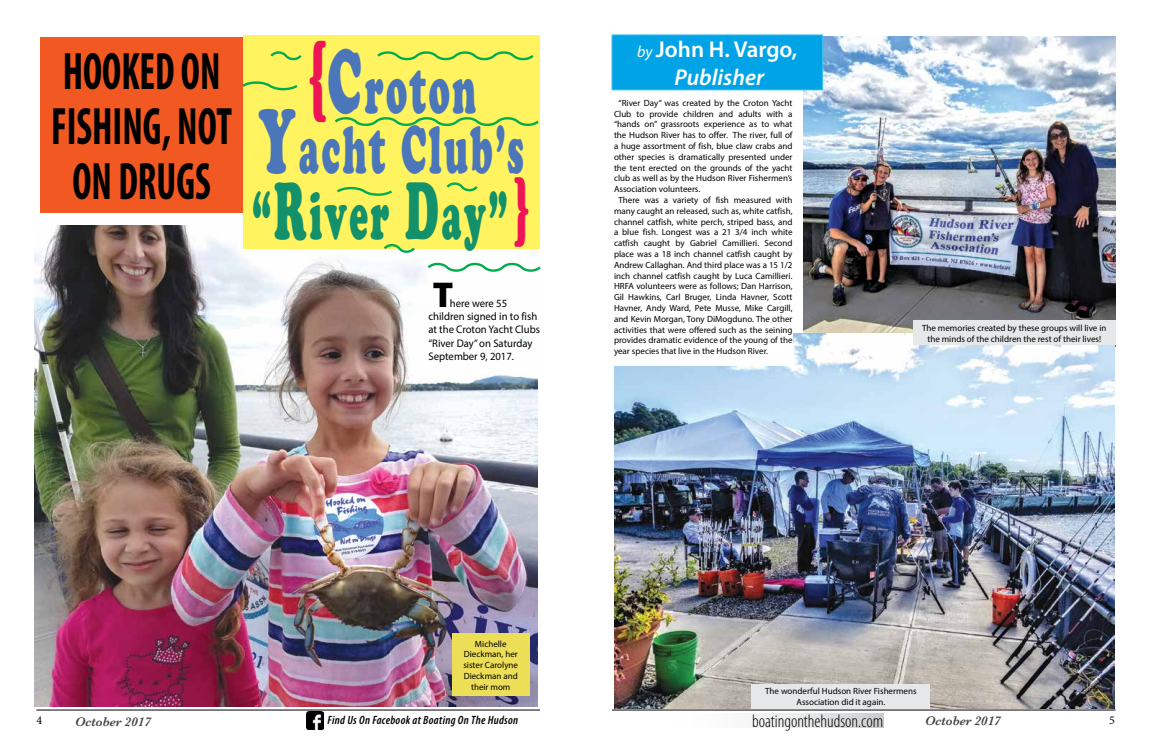
<style>
.page{position:relative;width:1152px;height:756px;background:#fff}
.page>*{position:absolute;margin:0;border:0;box-sizing:border-box;transform-origin:0 0}
.t1{font:67px/60px "Cooper Black Std";letter-spacing:.075em;color:#4b76ba;text-align:center;scale:.5 1}
.t2{font:67px "Cooper Black Std";letter-spacing:.075em;color:#13916a;scale:.5 1}
.t3{font:700 condensed 52.9px/55px "Myriad Pro";color:#000;text-align:center;scale:.75 1}
.t4{font:900 36px "Myriad Pro";color:#000}
.t5{font:600 23px/27.6px "Myriad Pro";color:#fff;text-align:center}
.t6{font:300 condensed 18px "Myriad Pro";color:#000}
.t7{font:italic 600 13px "Baskerville";color:#414042}
.t8{font:italic 600 condensed 12px "Myriad Pro";letter-spacing:.025em;color:#000}
.t9{font:12px "Minion Pro";color:#000}
.t10{font:11px/13.2px "Myriad Pro";color:#000}
.t11{font:9px/10.8px "Myriad Pro";color:#000;text-align:center}
.s1{font-size:90px;color:#ed1556}
.s2{font-size:90px}
.s3{font-size:80px}
.s4{font-size:77px;color:#ed1556}
.s5{font-weight:400;font-style:italic;font-size:16px}
.s6{font-style:italic}
</style>
<div class="page">
<hr style="left:36px;top:710px;width:504px;height:1px;background:#000">
<hr style="left:612px;top:710px;width:504px;height:1px;background:#000">
<img style="left:306px;top:712px;width:18px;height:17px">
<svg style="left:754px;top:713px;width:129px;height:15px"></svg>
<img style="left:34px;top:225px;width:504px;height:482px">
<img style="left:804px;top:36px;width:312px;height:311px">
<div style="left:40px;top:37px;width:203px;height:175px;background:#f15822"></div>
<div style="left:612px;top:35px;width:210px;height:55px;background:#00a4e6"></div>
<div style="left:612px;top:34px;width:211px;height:56px;border:1px solid #42beee"></div>
<div style="left:452px;top:634px;width:77px;height:62px;background:#edde58"></div>
<img style="left:614px;top:333px;width:500px;height:375px">
<div style="left:243px;top:35px;width:297px;height:213px;background:#fff45f"></div>
<div style="left:752px;top:684px;width:178px;height:24px;background:#e6e7e8"></div>
<svg style="left:334px;top:117px;width:205px;height:9px"></svg>
<svg style="left:337px;top:187px;width:55px;height:9px"></svg>
<svg style="left:446px;top:183px;width:32px;height:9px"></svg>
<svg style="left:270px;top:51px;width:32px;height:10px"></svg>
<svg style="left:381px;top:244px;width:36px;height:12px"></svg>
<svg style="left:425px;top:260px;width:116px;height:15px"></svg>
<svg style="left:242px;top:81px;width:56px;height:10px"></svg>
<svg style="left:377px;top:51px;width:157px;height:10px"></svg>
<div style="left:614px;top:99px;width:179px;height:266px;background:#fff"></div>
<div style="left:913px;top:321px;width:203px;height:24px;background:#e6e7e8"></div>
<h2 class="t3" style="left:51px;top:43px;width:243px">HOOKED ON<br>FISHING, NOT<br>ON DRUGS</h2>
<h1 class="t1" style="left:259px;top:60px;width:531px"><span class="s1">{</span><span class="s2">C</span>roton<br><span class="s2">Y</span>acht Club’s</h1>
<h1 class="t2" style="left:252px;top:175px;width:559px">“<span class="s3">R</span>iver <span class="s3">D</span>ay”<span class="s4">}</span></h1>
<h3 class="t4" style="left:433px;top:271px;width:22px">T</h3>
<p class="t10" style="left:428px;top:297px;width:113px;text-indent:21px">here were 55 children signed in to fish at the Croton Yacht Clubs “River Day” on Saturday<br>September 9, 2017.</p>
<h3 class="t5" style="left:637px;top:35px;width:162px"><span class="s5">by</span> John H. Vargo,<br><span class="s6">Publisher</span></h3>
<p class="t11" style="left:618px;top:97px;width:176px">“River Day” was created by the Croton Yacht</p>
<p class="t11" style="left:614px;top:108px;width:180px">Club to provide children and adults with a</p>
<p class="t11" style="left:614px;top:119px;width:180px">“hands on” grassroots experience as to what</p>
<p class="t11" style="left:614px;top:130px;width:180px">the Hudson River has to offer. The river, full of</p>
<p class="t11" style="left:614px;top:140px;width:180px">a huge assortment of fish, blue claw crabs and</p>
<p class="t11" style="left:614px;top:151px;width:180px">other species is dramatically presented under</p>
<p class="t11" style="left:614px;top:162px;width:180px">the tent erected on the grounds of the yacht</p>
<p class="t11" style="left:614px;top:173px;width:180px">club as well as by the Hudson River Fishermen’s</p>
<p class="t11" style="left:614px;top:184px;width:88px">Association volunteers.</p>
<p class="t11" style="left:618px;top:194px;width:176px">There was a variety of fish measured with</p>
<p class="t11" style="left:614px;top:205px;width:180px">many caught an released, such as, white catfish,</p>
<p class="t11" style="left:614px;top:216px;width:180px">channel catfish, white perch, striped bass, and</p>
<p class="t11" style="left:614px;top:227px;width:180px">a blue fish. Longest was a 21 3/4 inch white</p>
<p class="t11" style="left:614px;top:238px;width:180px">catfish caught by Gabriel Camillieri. Second</p>
<p class="t11" style="left:614px;top:248px;width:180px">place was a 18 inch channel catfish caught by</p>
<p class="t11" style="left:614px;top:259px;width:180px">Andrew Callaghan. And third place was a 15 1/2</p>
<p class="t11" style="left:614px;top:270px;width:180px">inch channel catfish caught by Luca Camillieri.</p>
<p class="t11" style="left:614px;top:281px;width:180px">HRFA volunteers were as follows; Dan Harrison,</p>
<p class="t11" style="left:614px;top:292px;width:180px">Gil Hawkins, Carl Bruger, Linda Havner, Scott</p>
<p class="t11" style="left:614px;top:302px;width:180px">Havner, Andy Ward, Pete Musse, Mike Cargill,</p>
<p class="t11" style="left:614px;top:313px;width:180px">and Kevin Morgan, Tony DiMogduno. The other</p>
<p class="t11" style="left:614px;top:324px;width:180px">activities that were offered such as the seining</p>
<p class="t11" style="left:614px;top:335px;width:180px">provides dramatic evidence of the young of the</p>
<p class="t11" style="left:614px;top:346px;width:156px">year species that live in the Hudson River.</p>
<p class="t11" style="left:922px;top:322px;width:186px">The memories created by these groups will live in the minds of the children the rest of their lives!</p>
<p class="t11" style="left:463px;top:638px;width:56px">Michelle<br>Dieckman, her sister Carolyne<br>Dieckman and their mom</p>
<p class="t11" style="left:765px;top:686px;width:153px">The wonderful Hudson River Fishermens<br>Association did it again.</p>
<h3 class="t6" style="left:752px;top:710px;width:133px">boatingonthehudson.com</h3>
<h3 class="t8" style="left:328px;top:712px;width:192px">Find Us On Facebook at Boating On The Hudson</h3>
<h3 class="t9" style="left:36px;top:712px;width:7px">4</h3>
<h3 class="t7" style="left:75px;top:713px;width:77px">October 2017</h3>
<h3 class="t7" style="left:925px;top:712px;width:77px">October 2017</h3>
<h3 class="t9" style="left:1109px;top:712px;width:7px">5</h3>
</div>
